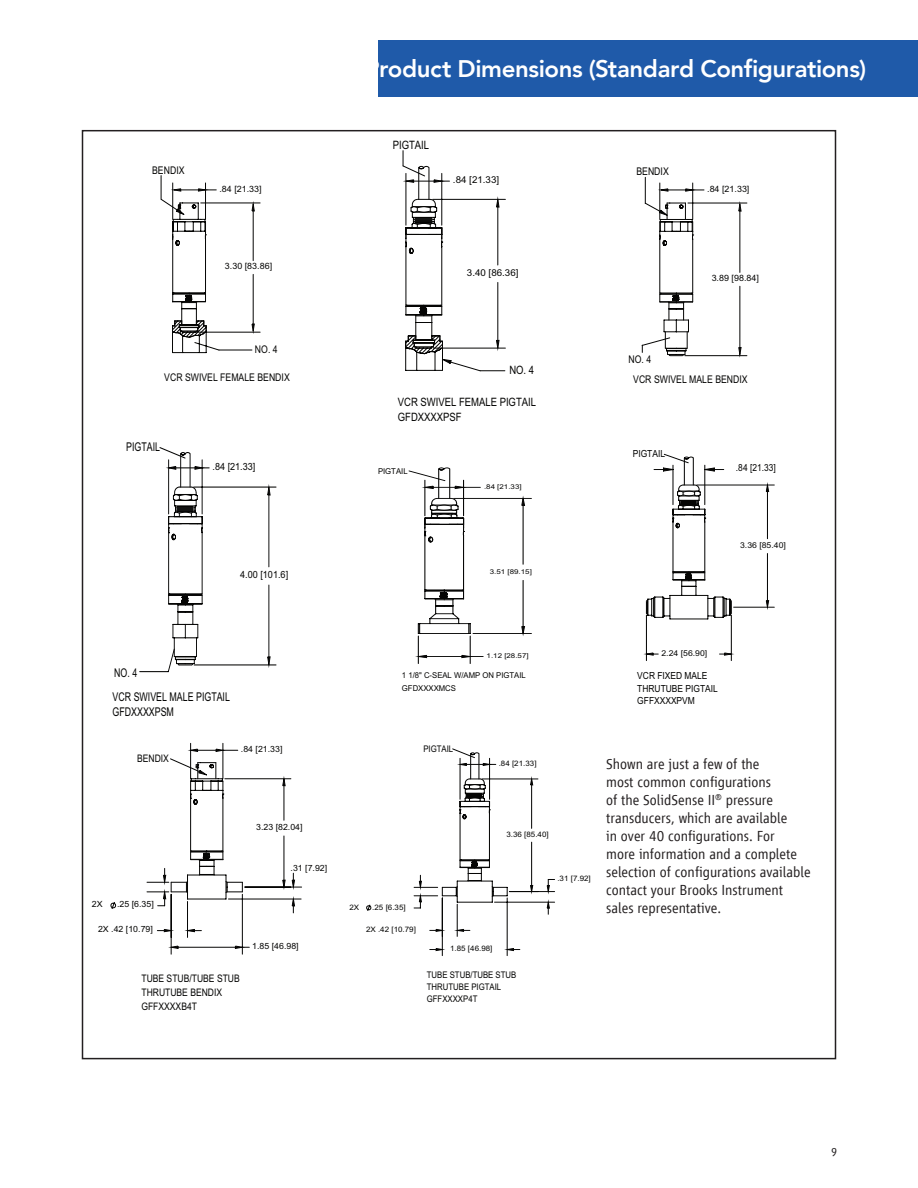
<style>
.page{position:relative;width:918px;height:1188px;background:#fff}
.page>*{position:absolute;margin:0;border:0;box-sizing:border-box;transform-origin:0 0}
.broDS-Mid-page_SH{font:800 24px "Avenir LT";letter-spacing:-.015em;color:#fff}
.t1{font:300 15px/18px "Vialog LT";color:#231f20}
.t2{font:12px/24px "Arial";color:#050504;scale:.73 1}
.t3{font:300 12px "Vialog LT";color:#231f20}
.t4{font:11.55px/15px "Arial";color:#050504;scale:.82 1}
.t5{font:10.65px "Arial";color:#050504;scale:.82 1}
.t6{font:10.5px "Arial";color:#050504;scale:.82 1}
.t7{font:10.35px/13.5px "Arial";color:#050504;scale:.82 1}
.t8{font:9.9px "Arial";color:#050504;scale:.92 1}
.t9{font:9.75px/12.8px "Arial";color:#050504;scale:.86 1}
.t10{font:9.45px "Arial";color:#050504}
.t11{font:9.15px/11.9px "Arial";color:#050504;scale:.85 1}
.t12{font:8.7px "Arial";color:#050504}
.t13{font:8.55px "Arial";color:#050504}
.t14{font:8.1px/13px "Arial";color:#050504;scale:.96 1}
.t15{font:8.1px "Arial";color:#050504;scale:1.08 1}
.t16{font:7.5px "Arial";color:#050504;scale:1.07 1}
.t17{font:6.6px "Arial";color:#050504;scale:1.2 1}
</style>
<div class="page">
<div style="left:378px;top:40px;width:540px;height:57px;background:#1f5aa9"></div>
<svg style="left:402px;top:151px;width:103px;height:221px"></svg>
<hr style="left:194px;top:487px;width:82px;height:1px;background:#050504">
<hr style="left:194px;top:665px;width:82px;height:1px;background:#050504">
<svg style="left:139px;top:447px;width:132px;height:225px"></svg>
<hr style="left:734px;top:607px;width:40px;height:1px;background:#050504">
<hr style="left:697px;top:485px;width:77px;height:1px;background:#050504">
<hr style="left:646px;top:615px;width:1px;height:46px;background:#050504">
<hr style="left:731px;top:615px;width:1px;height:46px;background:#050504">
<svg style="left:643px;top:454px;width:126px;height:202px"></svg>
<svg style="left:110px;top:902px;width:6px;height:7px"></svg>
<hr style="left:245px;top:887px;width:57px;height:1px;background:#050504">
<hr style="left:228px;top:899px;width:73px;height:1px;background:#050504">
<hr style="left:242px;top:894px;width:1px;height:60px;background:#050504">
<hr style="left:171px;top:894px;width:1px;height:60px;background:#050504">
<hr style="left:223px;top:743px;width:1px;height:36px;background:#050504">
<hr style="left:190px;top:743px;width:1px;height:36px;background:#050504">
<svg style="left:147px;top:748px;width:148px;height:201px"></svg>
<svg style="left:366px;top:904px;width:5px;height:7px"></svg>
<hr style="left:507px;top:898px;width:1px;height:58px;background:#050504">
<hr style="left:442px;top:898px;width:1px;height:58px;background:#050504">
<svg style="left:414px;top:748px;width:141px;height:203px"></svg>
<hr style="left:201px;top:203px;width:59px;height:1px;background:#050504">
<hr style="left:194px;top:332px;width:66px;height:1px;background:#050504">
<svg style="left:160px;top:176px;width:95px;height:177px"></svg>
<hr style="left:473px;top:633px;width:58px;height:1px;background:#050504">
<hr style="left:454px;top:498px;width:77px;height:1px;background:#050504">
<svg style="left:408px;top:467px;width:117px;height:197px"></svg>
<hr style="left:688px;top:203px;width:59px;height:1px;background:#050504">
<hr style="left:685px;top:355px;width:62px;height:1px;background:#050504">
<svg style="left:641px;top:177px;width:101px;height:181px"></svg>
<p class="broDS-Mid-page_SH" style="left:365px;top:54px;width:503px">Product Dimensions (Standard Configurations)</p>
<p class="t4" style="left:393px;top:137px;width:46px">PIGTAIL</p>
<p class="t5" style="left:152px;top:163px;width:41px">BENDIX</p>
<p class="t12" style="left:219px;top:183px;width:44px">.84 [21.33]</p>
<p class="t10" style="left:453px;top:174px;width:48px">.84 [21.33]</p>
<p class="t5" style="left:636px;top:164px;width:41px">BENDIX</p>
<p class="t12" style="left:707px;top:183px;width:44px">.84 [21.33]</p>
<p class="t12" style="left:225px;top:261px;width:49px">3.30 [83.86]</p>
<p class="t10" style="left:467px;top:266px;width:53px">3.40 [86.36]</p>
<p class="t12" style="left:712px;top:272px;width:49px">3.89 [98.84]</p>
<p class="t5" style="left:255px;top:343px;width:29px">NO. 4</p>
<p class="t5" style="left:629px;top:352px;width:29px">NO. 4</p>
<p class="t6" style="left:164px;top:371px;width:155px">VCR SWIVEL FEMALE BENDIX</p>
<p class="t4" style="left:509px;top:362px;width:32px">NO. 4</p>
<p class="t4" style="left:398px;top:394px;width:170px">VCR SWIVEL FEMALE PIGTAIL<br>GFDXXXXPSF</p>
<p class="t5" style="left:633px;top:372px;width:141px">VCR SWIVEL MALE BENDIX</p>
<p class="t2" style="left:126px;top:435px;width:48px">PIGTAIL</p>
<p class="t9" style="left:633px;top:447px;width:39px">PIGTAIL</p>
<p class="t8" style="left:213px;top:460px;width:48px">.84 [21.33]</p>
<p class="t14" style="left:378px;top:464px;width:32px">PIGTAIL</p>
<p class="t9" style="left:736px;top:461px;width:48px">.84 [21.33]</p>
<p class="t17" style="left:484px;top:483px;width:33px">.84 [21.33]</p>
<p class="t15" style="left:740px;top:540px;width:44px">3.36 [85.40]</p>
<p class="t8" style="left:240px;top:568px;width:54px">4.00 [101.6]</p>
<p class="t17" style="left:490px;top:568px;width:37px">3.51 [89.15]</p>
<p class="t17" style="left:487px;top:652px;width:37px">1.12 [28.57]</p>
<p class="t15" style="left:662px;top:648px;width:44px">2.24 [56.90]</p>
<p class="t2" style="left:113px;top:661px;width:162px">NO. 4<br>VCR SWIVEL MALE PIGTAIL</p>
<p class="t2" style="left:113px;top:700px;width:86px">GFDXXXXPSM</p>
<p class="t14" style="left:402px;top:669px;width:131px">1 1/8" C-SEAL W/AMP ON PIGTAIL<br>GFDXXXXMCS</p>
<p class="t9" style="left:637px;top:669px;width:95px">VCR FIXED MALE<br>THRUTUBE PIGTAIL<br>GFFXXXXPVM</p>
<p class="t7" style="left:137px;top:752px;width:40px">BENDIX</p>
<p class="t13" style="left:92px;top:899px;width:12px">2X</p>
<p class="t13" style="left:117px;top:899px;width:38px">.25 [6.35]</p>
<p class="t13" style="left:241px;top:743px;width:43px">.84 [21.33]</p>
<p class="t11" style="left:423px;top:743px;width:37px">PIGTAIL</p>
<p class="t13" style="left:256px;top:821px;width:48px">3.23 [82.04]</p>
<p class="t13" style="left:291px;top:862px;width:38px">.31 [7.92]</p>
<p class="t16" style="left:349px;top:902px;width:11px">2X</p>
<p class="t16" style="left:372px;top:902px;width:33px">.25 [6.35]</p>
<p class="t16" style="left:499px;top:758px;width:37px">.84 [21.33]</p>
<p class="t16" style="left:506px;top:829px;width:41px">3.36 [85.40]</p>
<p class="t16" style="left:557px;top:873px;width:33px">.31 [7.92]</p>
<p class="t1" style="left:606px;top:755px;width:206px">Shown are just a few of the<br>most common configurations<br>of the SolidSense II<sup>®</sup> pressure transducers, which are available<br>in over 40 configurations. For<br>more information and a complete selection of configurations available contact your Brooks Instrument sales representative.</p>
<p class="t13" style="left:98px;top:924px;width:56px">2X .42 [10.79]</p>
<p class="t16" style="left:366px;top:924px;width:48px">2X .42 [10.79]</p>
<p class="t13" style="left:252px;top:940px;width:48px">1.85 [46.98]</p>
<p class="t16" style="left:450px;top:944px;width:41px">1.85 [46.98]</p>
<p class="t7" style="left:141px;top:972px;width:121px">TUBE STUB/TUBE STUB<br>THRUTUBE BENDIX</p>
<p class="t7" style="left:141px;top:1000px;width:69px">GFFXXXXB4T</p>
<p class="t11" style="left:427px;top:969px;width:107px">TUBE STUB/TUBE STUB<br>THRUTUBE PIGTAIL<br>GFFXXXXP4T</p>
<p class="t3" style="left:831px;top:1145px;width:8px">9</p>
</div>
